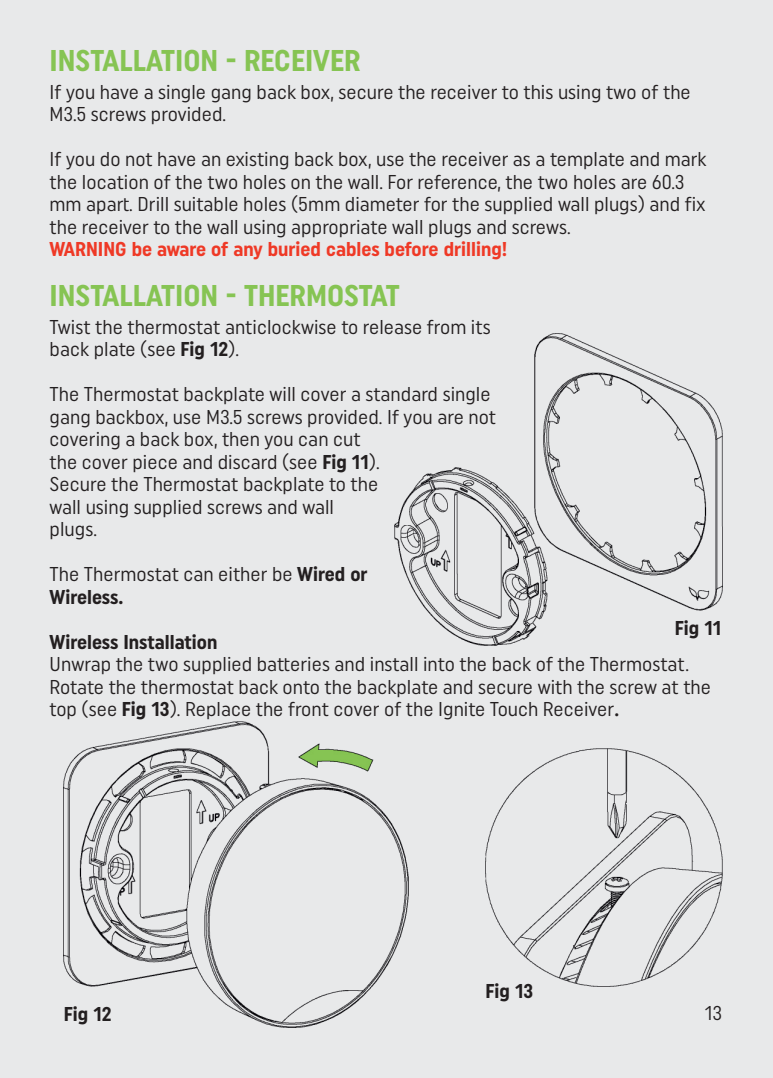
<style>
.page{position:relative;width:773px;height:1078px;background:#fff}
.page>*{position:absolute;margin:0;border:0;box-sizing:border-box;transform-origin:0 0}
.t1{font:700 30px "Uniform Condensed";color:#86c453}
.t2{font:20px/22.5px "Uniform Condensed";color:#231f20}
.t3{font:700 20px "Uniform Condensed";color:#ef3926}
.t4{font:700 20px "Uniform Condensed";color:#231f20}
.s1{font-weight:700}
.s2{font-size:30px}
</style>
<div class="page">
<div style="left:0;top:0;width:772px;height:1077px;background:#e8e9ea"></div>
<img style="left:485px;top:748px;width:237px;height:237px">
<img style="left:64px;top:721px;width:344px;height:305px">
<img style="left:395px;top:333px;width:327px;height:312px">
<h1 class="t1" style="left:50px;top:47px;width:312px">INSTALLATION - RECEIVER</h1>
<p class="t2" style="left:50px;top:81px;width:642px">If you have a single gang back box, secure the receiver to this using two of the<br>M3.5 screws provided.</p>
<p class="t2" style="left:50px;top:149px;width:658px">If you do not have an existing back box, use the receiver as a template and mark the location of the two holes on the wall. For reference, the two holes are 60.3 mm apart. Drill suitable holes (5mm diameter for the supplied wall plugs) and fix the receiver to the wall using appropriate wall plugs and screws.</p>
<p class="t3" style="left:50px;top:240px;width:459px">WARNING be aware of any buried cables before drilling!</p>
<h1 class="t1" style="left:50px;top:281px;width:351px">INSTALLATION - THERMOSTAT</h1>
<p class="t2" style="left:50px;top:316px;width:442px">Twist the thermostat anticlockwise to release from its back plate (see <span class="s1">Fig 12</span>).</p>
<p class="t2" style="left:50px;top:383px;width:447px">The Thermostat backplate will cover a standard single gang backbox, use M3.5 screws provided. If you are not covering a back box, then you can cut<br>the cover piece and discard (see <span class="s1">Fig 11</span>).<br>Secure the Thermostat backplate to the<br>wall using supplied screws and wall<br>plugs.</p>
<p class="t2" style="left:50px;top:563px;width:319px">The Thermostat can either be <span class="s1">Wired or<br>Wireless.</span></p>
<p class="t4" style="left:50px;top:632px;width:169px">Wireless Installation</p>
<p class="t2" style="left:50px;top:653px;width:662px">Unwrap the two supplied batteries and install into the back of the Thermostat.<br>Rotate the thermostat back onto the backplate and secure with the screw at the top (see <span class="s1">Fig 13</span>). Replace the front cover of the Ignite Touch Receiver<span class="s2">.</span></p>
<p class="t4" style="left:674px;top:619px;width:48px">Fig 11</p>
<p class="t4" style="left:64px;top:1004px;width:49px">Fig 12</p>
<p class="t4" style="left:485px;top:981px;width:49px">Fig 13</p>
<p class="t2" style="left:704px;top:1002px;width:19px">13</p>
</div>
